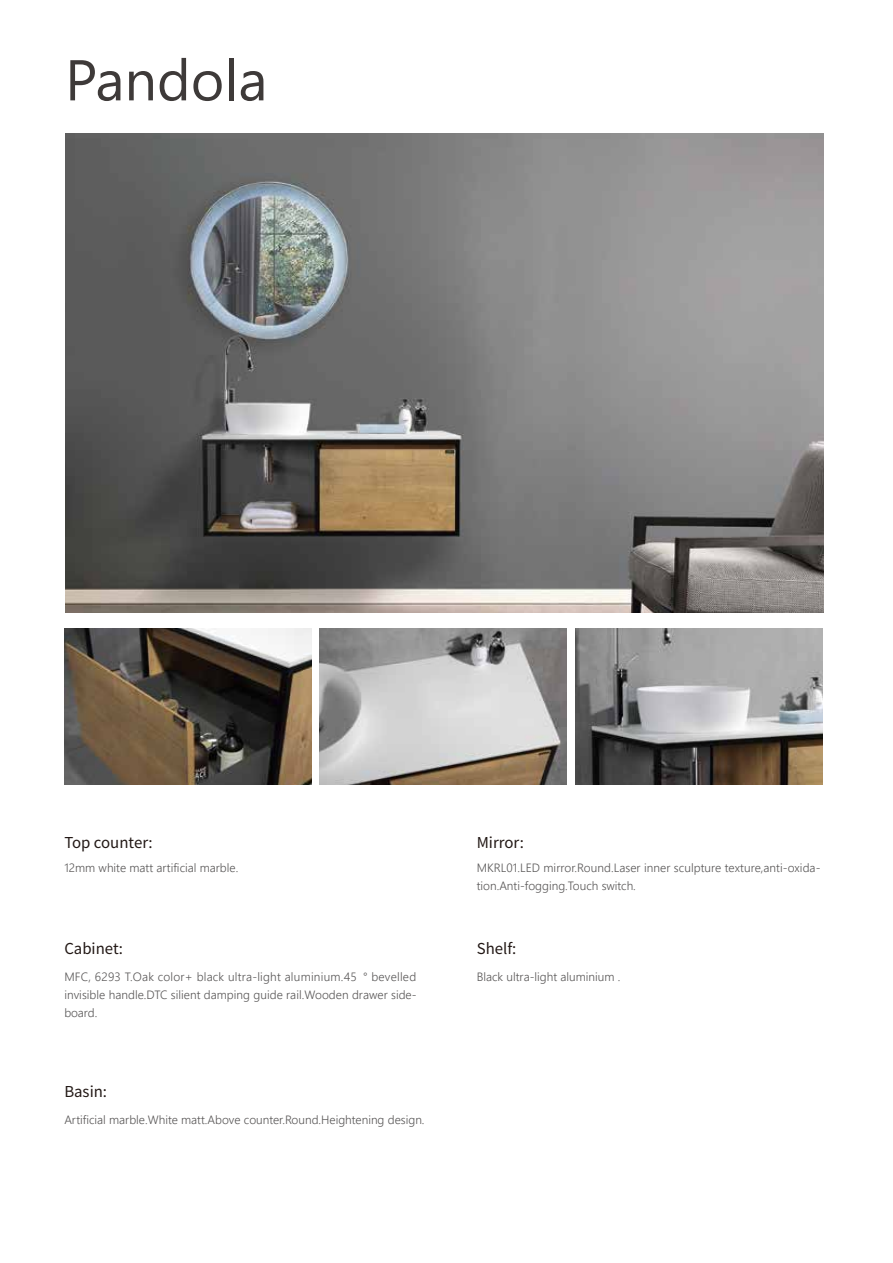
<style>
.page{position:relative;width:893px;height:1263px;background:#fff}
.page>*{position:absolute;margin:0;border:0;box-sizing:border-box;transform-origin:0 0}
.t1{font:57.45px "Segoe UI";color:#3e3a39}
.t2{font:15px "Noto Sans Hans";color:#221815}
.t3{font:300 12px/18px "Segoe UI";color:#595757}
</style>
<div class="page">
<img style="left:65px;top:133px;width:758px;height:479px">
<img style="left:64px;top:628px;width:247px;height:156px">
<img style="left:320px;top:628px;width:247px;height:156px">
<img style="left:576px;top:628px;width:246px;height:156px">
<h1 class="t1" style="left:65px;top:26px;width:204px">Pandola</h1>
<p class="t2" style="left:64px;top:834px;width:90px">Top counter:</p>
<p class="t3" style="left:64px;top:858px;width:175px">12mm white matt artificial marble.</p>
<p class="t2" style="left:64px;top:940px;width:60px">Cabinet:</p>
<p class="t3" style="left:64px;top:966px;width:354px;text-align:justify">MFC, 6293 T.Oak color+ black ultra-light aluminium.45 ° bevelled invisible handle.DTC silient damping guide rail.Wooden drawer side&shy;board.</p>
<p class="t2" style="left:64px;top:1083px;width:44px">Basin:</p>
<p class="t3" style="left:64px;top:1109px;width:362px">Artificial marble.White matt.Above counter.Round.Heightening design.</p>
<p class="t2" style="left:477px;top:834px;width:49px">Mirror:</p>
<p class="t3" style="left:477px;top:858px;width:345px">MKRL01.LED mirror.Round.Laser inner sculpture texture,anti-oxida&shy;tion.Anti-fogging.Touch switch.</p>
<p class="t2" style="left:477px;top:940px;width:41px">Shelf:</p>
<p class="t3" style="left:477px;top:966px;width:145px">Black ultra-light aluminium .</p>
</div>
